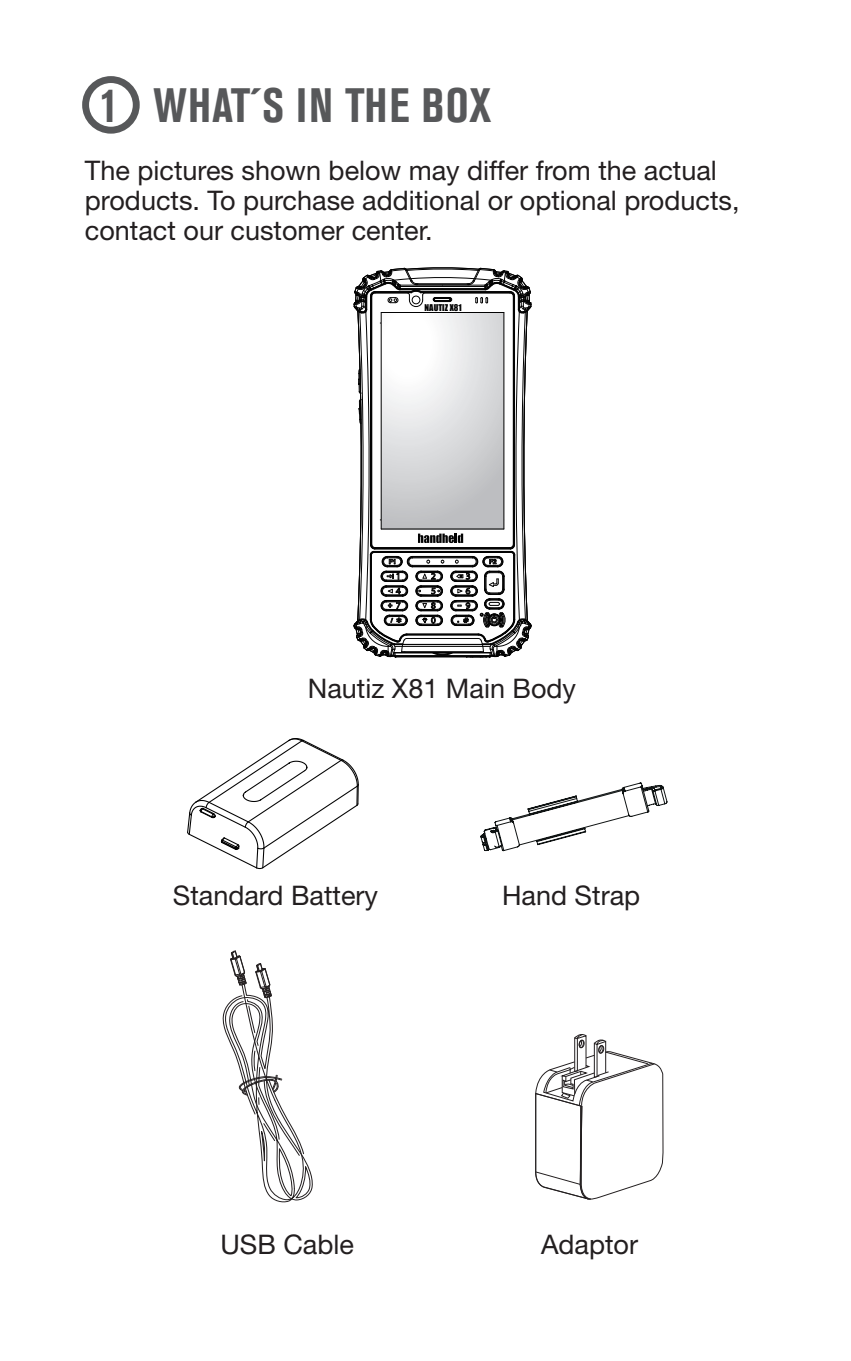
<style>
.page{position:relative;width:851px;height:1361px;background:#fff}
.page>*{position:absolute;margin:0;border:0;box-sizing:border-box;transform-origin:0 0}
.t1{font:700 condensed 48px "Akzidenz Grotesk Std";letter-spacing:.02em;color:#57585a}
.t2{font:27px/30px "Helvetica Neue LT Std";color:#231f20}
.t3{font:8.7px "Impact";color:#030303}
</style>
<div class="page">
<div style="left:82px;top:76px;width:58px;height:58px;border:7px solid #57585a;border-radius:50%"></div>
<svg style="left:480px;top:782px;width:188px;height:69px"></svg>
<svg style="left:187px;top:738px;width:172px;height:131px"></svg>
<svg style="left:535px;top:1034px;width:128px;height:166px"></svg>
<svg style="left:222px;top:950px;width:91px;height:253px"></svg>
<svg style="left:353px;top:267px;width:179px;height:391px"></svg>
<h1 class="t1" style="left:100px;top:78px;width:393px">1 WHAT´S IN THE BOX</h1>
<p class="t2" style="left:85px;top:155px;width:656px">The pictures shown below may differ from the actual products. To purchase additional or optional products, contact our customer center.</p>
<p class="t3" style="left:424px;top:300px;width:39px">NAUTIZ X81</p>
<p class="t2" style="left:308px;top:673px;width:270px">Nautiz X81 Main Body</p>
<p class="t2" style="left:173px;top:880px;width:207px">Standard Battery</p>
<p class="t2" style="left:502px;top:880px;width:140px">Hand Strap</p>
<p class="t2" style="left:220px;top:1229px;width:135px">USB Cable</p>
<p class="t2" style="left:541px;top:1229px;width:99px">Adaptor</p>
</div>
